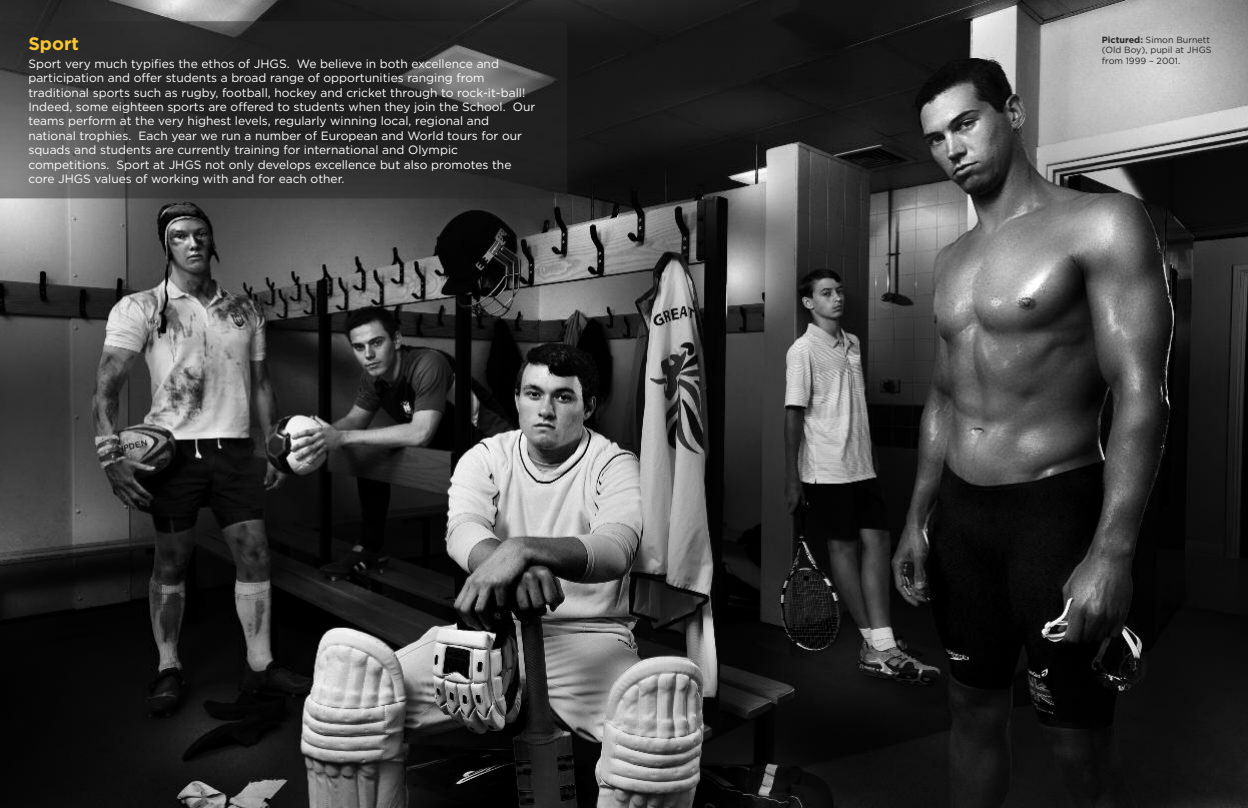
<style>
.page{position:relative;width:1248px;height:808px;background:#fff}
.page>*{position:absolute;margin:0;border:0;box-sizing:border-box;transform-origin:0 0}
.t1{font:700 18px "Gotham";color:#fac730}
.t2{font:12px/14.4px "Gotham";color:#fff}
.t3{font:9px/10.8px "Gotham";color:#272627}
.s1{font-weight:700}
</style>
<div class="page">
<img style="left:0;top:0;width:1247px;height:808px">
<img style="left:0;top:21px;width:567px;height:177px">
<h1 class="t1" style="left:28px;top:37px;width:52px">Sport</h1>
<p class="t2" style="left:28px;top:57px;width:508px">Sport very much typifies the ethos of JHGS. We believe in both excellence and participation and offer students a broad range of opportunities ranging from traditional sports such as rugby, football, hockey and cricket through to rock-it-ball!<br>Indeed, some eighteen sports are offered to students when they join the School. Our teams perform at the very highest levels, regularly winning local, regional and national trophies. Each year we run a number of European and World tours for our squads and students are currently training for international and Olympic competitions. Sport at JHGS not only develops excellence but also promotes the core JHGS values of working with and for each other.</p>
<p class="t3" style="left:1101px;top:35px;width:111px"><span class="s1">Pictured:</span> Simon Burnett (Old Boy), pupil at JHGS from 1999 – 2001.</p>
</div>
